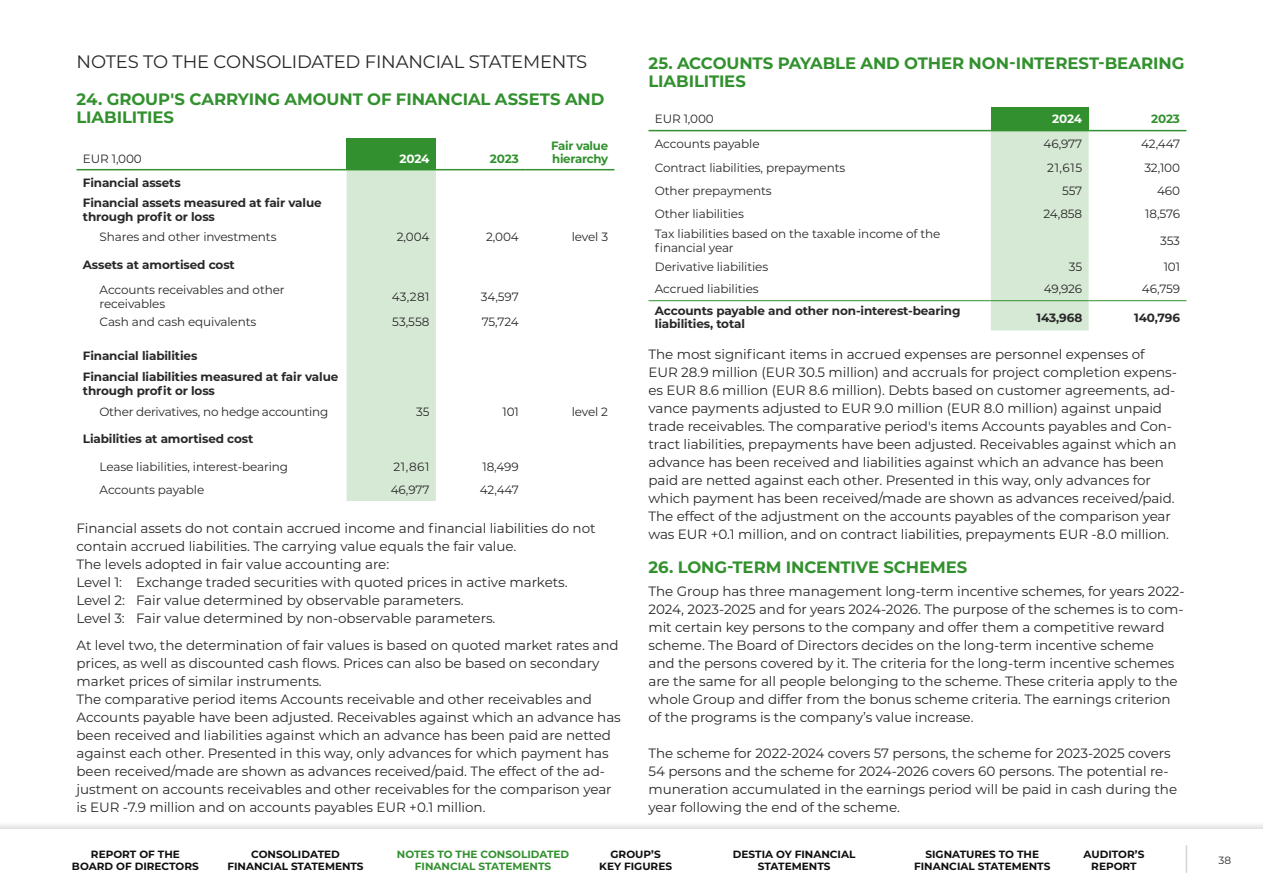
<style>
.page{position:relative;width:1263px;height:893px;background:#fff}
.page>*{position:absolute;margin:0;border:0;box-sizing:border-box;transform-origin:0 0}
.Yläotsikko{font:18px "Montserrat";letter-spacing:-.01em;color:#282828}
.Väliotsikko{font:700 16.5px/18px "Montserrat";letter-spacing:-.005em;color:#32912e}
.Teksti_Liitetiedot{font:13.5px/18px "Montserrat";letter-spacing:-.005em;color:#282828}
.TAULUKKO_leipis{font:12px/13.5px "Montserrat";letter-spacing:-.01em;color:#282828}
.TAULUKKO_leipis-2{font:700 12px/13.5px "Montserrat";letter-spacing:-.01em;color:#282828}
.TAULUKKO_leipis-3{font:700 12px/13.5px "Montserrat";letter-spacing:-.025em;color:#32912e}
.TAULUKKO_leipis-4{font:700 12px "Montserrat";letter-spacing:-.015em;color:#fff}
.t1{font:700 10.5px/12px "Montserrat";color:#0f0f0f;text-align:center}
.t2{font:700 10.5px/12px "Montserrat";color:#32912e;text-align:center}
.t3{font:10.5px "Montserrat";color:#282828}
</style>
<div class="page">
<div style="left:991px;top:107px;width:98px;height:24px;background:#32912e"></div>
<div style="left:991px;top:131px;width:98px;height:199px;background:#d6e9d5"></div>
<hr style="left:648px;top:130px;width:343px;height:1px;background:#32912e">
<hr style="left:1089px;top:130px;width:97px;height:1px;background:#32912e">
<hr style="left:648px;top:300px;width:343px;height:1px;background:#32912e">
<hr style="left:991px;top:300px;width:98px;height:1px;background:#32912e">
<hr style="left:1089px;top:300px;width:97px;height:1px;background:#32912e">
<div style="left:347px;top:138px;width:89px;height:32px;background:#32912e"></div>
<div style="left:347px;top:170px;width:89px;height:331px;background:#d6e9d5"></div>
<hr style="left:77px;top:169px;width:270px;height:1px;background:#32912e">
<hr style="left:436px;top:169px;width:89px;height:1px;background:#32912e">
<hr style="left:525px;top:169px;width:89px;height:1px;background:#32912e">
<div style="left:0;top:820px;width:1263px;height:73px;background:#231f20;opacity:.2"></div>
<div style="left:0;top:829px;width:1263px;height:64px;background:#fff"></div>
<svg style="left:1186px;top:845px;width:1px;height:28px"></svg>
<p class="Yläotsikko" style="left:77px;top:50px;width:512px">NOTES TO THE CONSOLIDATED FINANCIAL STATEMENTS</p>
<p class="Väliotsikko" style="left:77px;top:89px;width:529px">24. GROUP'S CARRYING AMOUNT OF FINANCIAL ASSETS AND<br>LIABILITIES</p>
<p class="TAULUKKO_leipis" style="left:83px;top:152px;width:60px">EUR 1,000</p>
<p class="TAULUKKO_leipis-4" style="left:399px;top:150px;width:31px">2024</p>
<p class="TAULUKKO_leipis-3" style="left:490px;top:152px;width:30px">2023</p>
<p class="TAULUKKO_leipis-3" style="left:551px;top:138px;width:59px">Fair value hierarchy</p>
<p class="TAULUKKO_leipis-2" style="left:83px;top:175px;width:99px">Financial assets</p>
<p class="TAULUKKO_leipis-2" style="left:83px;top:195px;width:240px">Financial assets measured at fair value through profit or loss</p>
<p class="TAULUKKO_leipis" style="left:100px;top:230px;width:178px">Shares and other investments</p>
<p class="TAULUKKO_leipis" style="left:397px;top:230px;width:34px">2,004</p>
<p class="TAULUKKO_leipis" style="left:486px;top:230px;width:34px">2,004</p>
<p class="TAULUKKO_leipis" style="left:572px;top:230px;width:38px">level 3</p>
<p class="TAULUKKO_leipis-2" style="left:83px;top:257px;width:153px">Assets at amortised cost</p>
<p class="TAULUKKO_leipis" style="left:100px;top:283px;width:187px">Accounts receivables and other receivables</p>
<p class="TAULUKKO_leipis" style="left:392px;top:289px;width:39px">43,281</p>
<p class="TAULUKKO_leipis" style="left:481px;top:289px;width:39px">34,597</p>
<p class="TAULUKKO_leipis" style="left:100px;top:315px;width:158px">Cash and cash equivalents</p>
<p class="TAULUKKO_leipis" style="left:392px;top:315px;width:39px">53,558</p>
<p class="TAULUKKO_leipis" style="left:482px;top:315px;width:38px">75,724</p>
<p class="TAULUKKO_leipis-2" style="left:83px;top:349px;width:116px">Financial liabilities</p>
<p class="TAULUKKO_leipis-2" style="left:83px;top:370px;width:257px">Financial liabilities measured at fair value through profit or loss</p>
<p class="TAULUKKO_leipis" style="left:99px;top:404px;width:230px">Other derivatives, no hedge accounting</p>
<p class="TAULUKKO_leipis" style="left:416px;top:404px;width:15px">35</p>
<p class="TAULUKKO_leipis" style="left:502px;top:404px;width:18px">101</p>
<p class="TAULUKKO_leipis" style="left:572px;top:404px;width:38px">level 2</p>
<p class="TAULUKKO_leipis-2" style="left:83px;top:432px;width:172px">Liabilities at amortised cost</p>
<p class="TAULUKKO_leipis" style="left:100px;top:460px;width:190px">Lease liabilities, interest-bearing</p>
<p class="TAULUKKO_leipis" style="left:393px;top:460px;width:38px">21,861</p>
<p class="TAULUKKO_leipis" style="left:482px;top:460px;width:38px">18,499</p>
<p class="TAULUKKO_leipis" style="left:100px;top:483px;width:106px">Accounts payable</p>
<p class="TAULUKKO_leipis" style="left:391px;top:483px;width:40px">46,977</p>
<p class="TAULUKKO_leipis" style="left:480px;top:483px;width:40px">42,447</p>
<p class="Teksti_Liitetiedot" style="left:77px;top:519px;width:520px">Financial assets do not contain accrued income and financial liabilities do not contain accrued liabilities. The carrying value equals the fair value.<br>The levels adopted in fair value accounting are:</p>
<p class="Teksti_Liitetiedot" style="left:77px;top:573px;width:493px">Level 1: Exchange traded securities with quoted prices in active markets.</p>
<p class="Teksti_Liitetiedot" style="left:77px;top:591px;width:389px">Level 2: Fair value determined by observable parameters.</p>
<p class="Teksti_Liitetiedot" style="left:77px;top:609px;width:420px">Level 3: Fair value determined by non-observable parameters.</p>
<p class="Teksti_Liitetiedot" style="left:77px;top:636px;width:546px">At level two, the determination of fair values is based on quoted market rates and prices, as well as discounted cash flows. Prices can also be based on secondary market prices of similar instruments.<br>The comparative period items Accounts receivable and other receivables and Accounts payable have been adjusted. Receivables against which an advance has been received and liabilities against which an advance has been paid are netted against each other. Presented in this way, only advances for which payment has been received/made are shown as advances received/paid. The effect of the ad&shy;justment on accounts receivables and other receivables for the comparison year is EUR -7.9 million and on accounts payables EUR +0.1 million.</p>
<p class="Väliotsikko" style="left:648px;top:53px;width:537px">25. ACCOUNTS PAYABLE AND OTHER NON-INTEREST-BEARING<br>LIABILITIES</p>
<p class="TAULUKKO_leipis" style="left:655px;top:111px;width:60px">EUR 1,000</p>
<p class="TAULUKKO_leipis-4" style="left:1052px;top:110px;width:31px">2024</p>
<p class="TAULUKKO_leipis-3" style="left:1151px;top:111px;width:30px">2023</p>
<p class="TAULUKKO_leipis" style="left:655px;top:137px;width:106px">Accounts payable</p>
<p class="TAULUKKO_leipis" style="left:1043px;top:137px;width:40px">46,977</p>
<p class="TAULUKKO_leipis" style="left:1141px;top:137px;width:40px">42,447</p>
<p class="TAULUKKO_leipis" style="left:655px;top:160px;width:192px">Contract liabilities, prepayments</p>
<p class="TAULUKKO_leipis" style="left:1047px;top:160px;width:36px">21,615</p>
<p class="TAULUKKO_leipis" style="left:1144px;top:160px;width:37px">32,100</p>
<p class="TAULUKKO_leipis" style="left:655px;top:183px;width:118px">Other prepayments</p>
<p class="TAULUKKO_leipis" style="left:1062px;top:183px;width:22px">557</p>
<p class="TAULUKKO_leipis" style="left:1157px;top:183px;width:24px">460</p>
<p class="TAULUKKO_leipis" style="left:655px;top:207px;width:91px">Other liabilities</p>
<p class="TAULUKKO_leipis" style="left:1043px;top:207px;width:40px">24,858</p>
<p class="TAULUKKO_leipis" style="left:1145px;top:207px;width:36px">18,576</p>
<p class="TAULUKKO_leipis" style="left:655px;top:227px;width:287px">Tax liabilities based on the taxable income of the financial year</p>
<p class="TAULUKKO_leipis" style="left:1160px;top:233px;width:21px">353</p>
<p class="TAULUKKO_leipis" style="left:655px;top:260px;width:115px">Derivative liabilities</p>
<p class="TAULUKKO_leipis" style="left:1069px;top:260px;width:15px">35</p>
<p class="TAULUKKO_leipis" style="left:1164px;top:260px;width:18px">101</p>
<p class="TAULUKKO_leipis" style="left:655px;top:281px;width:105px">Accrued liabilities</p>
<p class="TAULUKKO_leipis" style="left:1044px;top:281px;width:40px">49,926</p>
<p class="TAULUKKO_leipis" style="left:1142px;top:281px;width:40px">46,759</p>
<p class="TAULUKKO_leipis-2" style="left:655px;top:303px;width:307px">Accounts payable and other non-interest-bearing liabilities, total</p>
<p class="TAULUKKO_leipis-2" style="left:1037px;top:310px;width:47px">143,968</p>
<p class="TAULUKKO_leipis-2" style="left:1134px;top:310px;width:47px">140,796</p>
<p class="Teksti_Liitetiedot" style="left:648px;top:344px;width:530px">The most significant items in accrued expenses are personnel expenses of EUR 28.9 million (EUR 30.5 million) and accruals for project completion expens&shy;es EUR 8.6 million (EUR 8.6 million). Debts based on customer agreements, ad&shy;vance payments adjusted to EUR 9.0 million (EUR 8.0 million) against unpaid trade receivables. The comparative period's items Accounts payables and Con&shy;tract liabilities, prepayments have been adjusted. Receivables against which an advance has been received and liabilities against which an advance has been paid are netted against each other. Presented in this way, only advances for which payment has been received/made are shown as advances received/paid.<br>The effect of the adjustment on the accounts payables of the comparison year was EUR +0.1 million, and on contract liabilities, prepayments EUR -8.0 million.</p>
<p class="Väliotsikko" style="left:648px;top:557px;width:320px">26. LONG-TERM INCENTIVE SCHEMES</p>
<p class="Teksti_Liitetiedot" style="left:648px;top:581px;width:538px">The Group has three management long-term incentive schemes, for years 2022- 2024, 2023-2025 and for years 2024-2026. The purpose of the schemes is to com&shy;mit certain key persons to the company and offer them a competitive reward scheme. The Board of Directors decides on the long-term incentive scheme<br>and the persons covered by it. The criteria for the long-term incentive schemes are the same for all people belonging to the scheme. These criteria apply to the whole Group and differ from the bonus scheme criteria. The earnings criterion of the programs is the company’s value increase.</p>
<p class="Teksti_Liitetiedot" style="left:648px;top:743px;width:530px">The scheme for 2022-2024 covers 57 persons, the scheme for 2023-2025 covers 54 persons and the scheme for 2024-2026 covers 60 persons. The potential re&shy;muneration accumulated in the earnings period will be paid in cash during the year following the end of the scheme.</p>
<p class="t1" style="left:72px;top:848px;width:128px">REPORT OF THE<br>BOARD OF DIRECTORS</p>
<p class="t1" style="left:599px;top:848px;width:74px">GROUP’S<br>KEY FIGURES</p>
<p class="t1" style="left:733px;top:848px;width:124px">DESTIA OY FINANCIAL<br>STATEMENTS</p>
<p class="t1" style="left:914px;top:848px;width:138px">SIGNATURES TO THE<br>FINANCIAL STATEMENTS</p>
<p class="t1" style="left:1083px;top:848px;width:62px">AUDITOR’S<br>REPORT</p>
<p class="t3" style="left:1218px;top:853px;width:14px">38</p>
<p class="t1" style="left:227px;top:848px;width:138px">CONSOLIDATED<br>FINANCIAL STATEMENTS</p>
<p class="t2" style="left:397px;top:848px;width:174px">NOTES TO THE CONSOLIDATED<br>FINANCIAL STATEMENTS</p>
</div>
